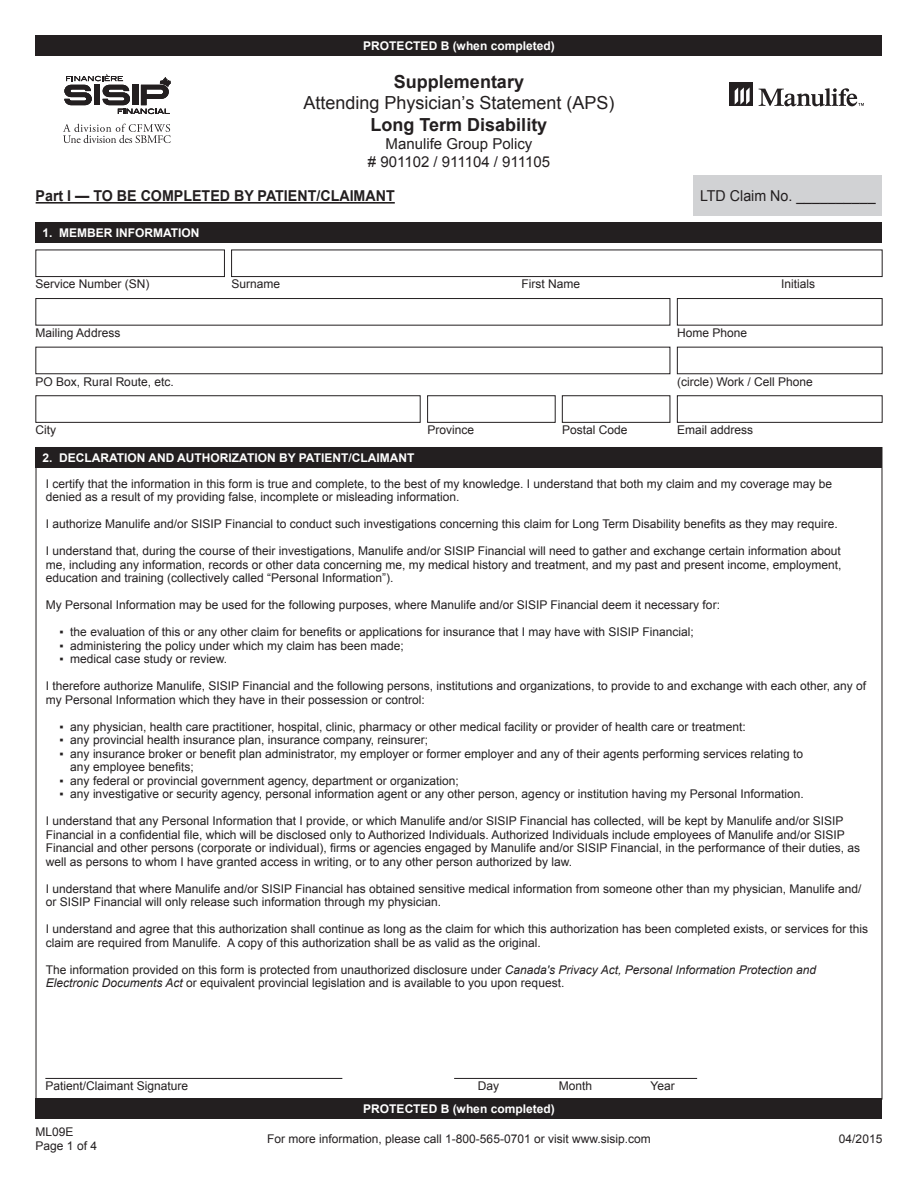
<style>
.page{position:relative;width:918px;height:1188px;background:#fff}
.page>*{position:absolute;margin:0;border:0;box-sizing:border-box;transform-origin:0 0}
.t1{font:18px "Arial";color:#231f20}
.t2{font:700 18px "Arial";color:#231f20}
.t3{font:15px "Arial";color:#231f20}
.t4{font:700 15px "Arial";color:#231f20;scale:.95 1}
.t5{font:15px "Arial";color:#231f20;scale:.95 1}
.t6{font:12px/13.5px "Arial";color:#231f20}
.t7{font:700 12px "Arial";color:#fff}
.s1{color:#fff}
.s2{font-style:italic}
</style>
<div class="page">
<svg style="left:63px;top:124px;width:108px;height:19px"></svg>
<svg style="left:64px;top:75px;width:107px;height:39px"></svg>
<div style="left:729px;top:83px;width:23px;height:23px;background:#231f20"></div>
<svg style="left:735px;top:87px;width:15px;height:18px"></svg>
<svg style="left:759px;top:88px;width:105px;height:18px"></svg>
<div style="left:36px;top:36px;width:846px;height:20px;background:#231f20"></div>
<div style="left:36px;top:1098px;width:846px;height:21px;background:#231f20"></div>
<hr style="left:36px;top:202px;width:359px;height:2px;background:#231f20">
<div style="left:693px;top:176px;width:189px;height:40px;background:#d1d2d4"></div>
<div style="left:36px;top:223px;width:846px;height:20px;background:#231f20"></div>
<div style="left:36px;top:250px;width:189px;height:27px;border:1px solid #231f20"></div>
<div style="left:231px;top:250px;width:651px;height:27px;border:1px solid #231f20"></div>
<div style="left:36px;top:298px;width:634px;height:27px;border:1px solid #231f20"></div>
<div style="left:36px;top:347px;width:634px;height:27px;border:1px solid #231f20"></div>
<div style="left:36px;top:396px;width:384px;height:27px;border:1px solid #231f20"></div>
<div style="left:677px;top:298px;width:205px;height:27px;border:1px solid #231f20"></div>
<div style="left:677px;top:347px;width:205px;height:27px;border:1px solid #231f20"></div>
<div style="left:677px;top:396px;width:205px;height:27px;border:1px solid #231f20"></div>
<div style="left:427px;top:396px;width:128px;height:27px;border:1px solid #231f20"></div>
<div style="left:562px;top:396px;width:108px;height:27px;border:1px solid #231f20"></div>
<div style="left:36px;top:447px;width:846px;height:20px;background:#231f20"></div>
<hr style="left:45px;top:1078px;width:297px;height:1px;background:#231f20">
<hr style="left:454px;top:1078px;width:243px;height:1px;background:#231f20">
<p class="t7" style="left:363px;top:38px;width:193px">PROTECTED B (when completed)</p>
<p class="t2" style="left:394px;top:69px;width:132px">Supplementary</p>
<p class="t1" style="left:304px;top:91px;width:312px">Attending Physician’s Statement (APS)</p>
<p class="t2" style="left:371px;top:113px;width:178px">Long Term Disability</p>
<p class="t3" style="left:386px;top:134px;width:148px">Manulife Group Policy</p>
<p class="t3" style="left:368px;top:152px;width:184px"># 901102 / 911104 / 911105</p>
<p class="t4" style="left:36px;top:186px;width:380px">Part I — TO BE COMPLETED BY PATIENT/CLAIMANT</p>
<p class="t5" style="left:700px;top:186px;width:186px">LTD Claim No. __________</p>
<p class="t7" style="left:42px;top:225px;width:159px">1. MEMBER INFORMATION</p>
<p class="t6" style="left:36px;top:278px;width:116px">Service Number (SN)</p>
<p class="t6" style="left:231px;top:278px;width:50px">Surname</p>
<p class="t6" style="left:522px;top:278px;width:60px">First Name</p>
<p class="t6" style="left:781px;top:278px;width:36px">Initials</p>
<p class="t6" style="left:36px;top:326px;width:86px">Mailing Address</p>
<p class="t6" style="left:36px;top:375px;width:140px">PO Box, Rural Route, etc.</p>
<p class="t6" style="left:36px;top:423px;width:22px">City</p>
<p class="t6" style="left:677px;top:326px;width:72px">Home Phone</p>
<p class="t6" style="left:677px;top:375px;width:137px">(circle) Work / Cell Phone</p>
<p class="t6" style="left:427px;top:423px;width:48px">Province</p>
<p class="t6" style="left:562px;top:423px;width:67px">Postal Code</p>
<p class="t6" style="left:677px;top:423px;width:78px">Email address</p>
<p class="t7" style="left:42px;top:449px;width:373px">2. DECLARATION AND AUTHORIZATION BY PATIENT/CLAIMANT</p>
<p class="t6" style="left:46px;top:477px;width:788px">I certify that the information in this form is true and complete, to the best of my knowledge. I understand that both my claim and my coverage may be denied as a result of my providing false, incomplete or misleading information.</p>
<p class="t6" style="left:46px;top:518px;width:793px">I authorize Manulife and/or SISIP Financial to conduct such investigations concerning this claim for Long Term Disability benefits as they may require.</p>
<p class="t6" style="left:46px;top:545px;width:797px;text-align:justify">I understand that, during the course of their investigations, Manulife and/or SISIP Financial will need to gather and exchange certain information about me, including any information, records or other data concerning me, my medical history and treatment, and my past and present income, employment, education and training (collectively called “Personal Information”).</p>
<p class="t6" style="left:46px;top:599px;width:676px">My Personal Information may be used for the following purposes, where Manulife and/or SISIP Financial deem it necessary for:</p>
<p class="t6" style="left:59px;top:626px;width:636px">▪ the evaluation of this or any other claim for benefits or applications for insurance that I may have with SISIP Financial;</p>
<p class="t6" style="left:59px;top:639px;width:346px">▪ administering the policy under which my claim has been made;</p>
<p class="t6" style="left:59px;top:653px;width:169px">▪ medical case study or review.</p>
<p class="t6" style="left:46px;top:680px;width:822px">I therefore authorize Manulife, SISIP Financial and the following persons, institutions and organizations, to provide to and exchange with each other, any of my Personal Information which they have in their possession or control:</p>
<p class="t6" style="left:59px;top:720px;width:688px">▪ any physician, health care practitioner, hospital, clinic, pharmacy or other medical facility or provider of health care or treatment:</p>
<p class="t6" style="left:59px;top:734px;width:370px">▪ any provincial health insurance plan, insurance company, reinsurer;</p>
<p class="t6" style="left:59px;top:747px;width:745px">▪ any insurance broker or benefit plan administrator, my employer or former employer and any of their agents performing services relating to</p>
<p class="t6" style="left:59px;top:761px;width:136px"><span class="s1">▪</span> any employee benefits;</p>
<p class="t6" style="left:59px;top:774px;width:401px">▪ any federal or provincial government agency, department or organization;</p>
<p class="t6" style="left:59px;top:788px;width:746px">▪ any investigative or security agency, personal information agent or any other person, agency or institution having my Personal Information.</p>
<p class="t6" style="left:46px;top:815px;width:816px">I understand that any Personal Information that I provide, or which Manulife and/or SISIP Financial has collected, will be kept by Manulife and/or SISIP Financial in a confidential file, which will be disclosed only to Authorized Individuals. Authorized Individuals include employees of Manulife and/or SISIP Financial and other persons (corporate or individual), firms or agencies engaged by Manulife and/or SISIP Financial, in the performance of their duties, as well as persons to whom I have granted access in writing, or to any other person authorized by law.</p>
<p class="t6" style="left:46px;top:882px;width:817px">I understand that where Manulife and/or SISIP Financial has obtained sensitive medical information from someone other than my physician, Manulife and/ or SISIP Financial will only release such information through my physician.</p>
<p class="t6" style="left:46px;top:923px;width:824px">I understand and agree that this authorization shall continue as long as the claim for which this authorization has been completed exists, or services for this claim are required from Manulife. A copy of this authorization shall be as valid as the original.</p>
<p class="t6" style="left:46px;top:963px;width:772px">The information provided on this form is protected from unauthorized disclosure under <span class="s2">Canada's Privacy Act, Personal Information Protection and<br>Electronic Documents Act</span> or equivalent provincial legislation and is available to you upon request.</p>
<p class="t6" style="left:45px;top:1079px;width:144px">Patient/Claimant Signature</p>
<p class="t6" style="left:478px;top:1079px;width:23px">Day</p>
<p class="t6" style="left:559px;top:1079px;width:35px">Month</p>
<p class="t6" style="left:651px;top:1079px;width:26px">Year</p>
<p class="t6" style="left:36px;top:1125px;width:40px">ML09E</p>
<p class="t6" style="left:36px;top:1140px;width:63px">Page 1 of 4</p>
<p class="t7" style="left:363px;top:1101px;width:193px">PROTECTED B (when completed)</p>
<p class="t6" style="left:267px;top:1132px;width:385px">For more information, please call 1-800-565-0701 or visit www.sisip.com</p>
<p class="t6" style="left:839px;top:1132px;width:45px">04/2015</p>
</div>
